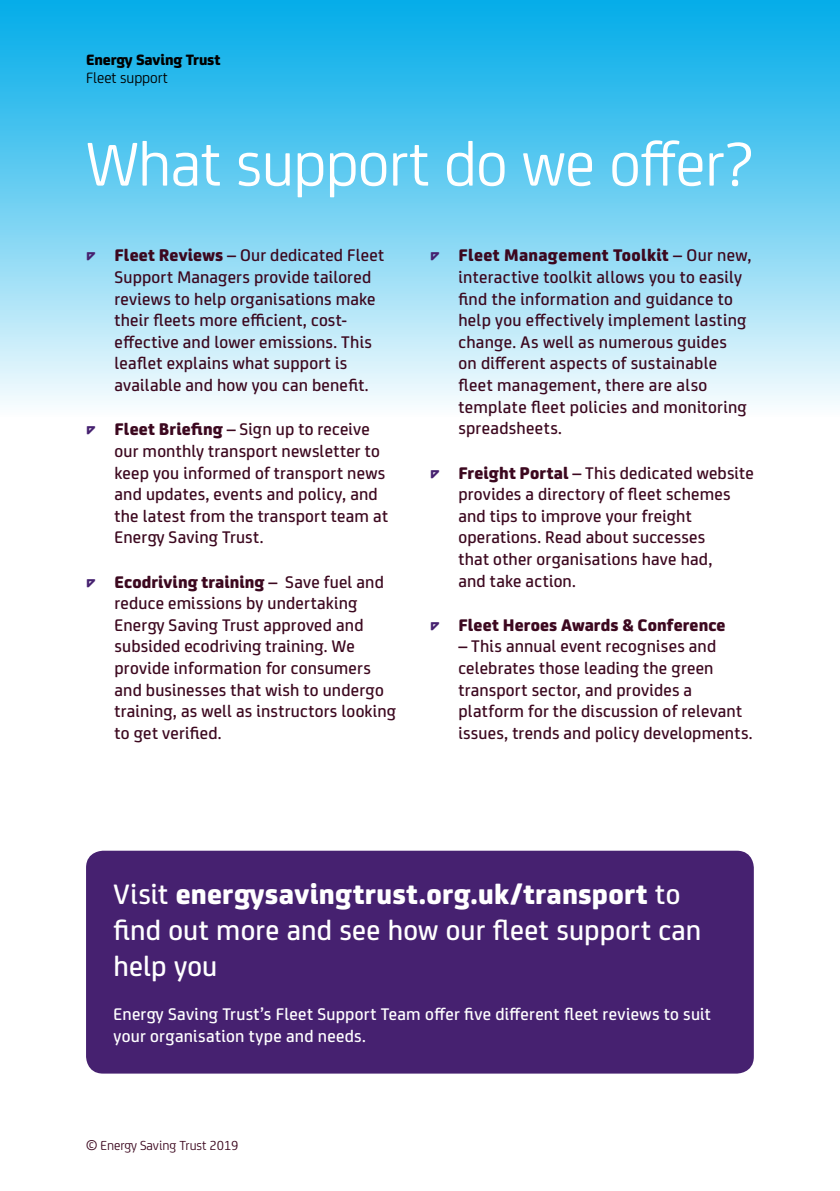
<style>
.page{position:relative;width:840px;height:1191px;background:#fff}
.page>*{position:absolute;margin:0;border:0;box-sizing:border-box;transform-origin:0 0}
.t1{font:66px "Energy Saving Sans";letter-spacing:-.01em;color:#fff}
.t2{font:500 30px/36px "Energy Saving Sans";letter-spacing:.005em;color:#fff}
.t3{font:500 18px/21.6px "Energy Saving Sans";letter-spacing:.01em;color:#3c081f}
.t4{font:500 18px/21.6px "Energy Saving Sans";letter-spacing:.015em;color:#fff}
.t5{font:700 18px "Energy Saving Sans";letter-spacing:.005em;color:#3c081f}
.t6{font:700 16px "Energy Saving Sans";letter-spacing:-.005em;color:#000}
.t7{font:16px "Energy Saving Sans";letter-spacing:-.005em;color:#000}
.t8{font:14px "Energy Saving Sans";letter-spacing:-.005em;color:#3c081f}
.s1{font-weight:700;color:#462170}
.s2{font-weight:700}
.s3{color:#462170}
</style>
<div class="page">
<div style="left:0;top:0;width:839px;height:416px;background:linear-gradient(to bottom,#00aae8,#f5fbfe)"></div>
<div style="left:86px;top:850px;width:667px;height:223px;background:#462170;border-radius:17px"></div>
<p class="t6" style="left:86px;top:47px;width:136px">Energy Saving Trust</p>
<p class="t7" style="left:86px;top:67px;width:83px">Fleet support</p>
<h1 class="t1" style="left:86px;top:117px;width:668px">What support do we offer?</h1>
<p class="t3" style="left:114px;top:243px;width:271px;text-indent:-28px"><span class="s1">•</span> <span class="s2">Fleet Reviews</span> – Our dedicated Fleet Support Managers provide tailored reviews to help organisations make their fleets more efficient, cost&shy;effective and lower emissions. This leaflet explains what support is available and how you can benefit.</p>
<p class="t3" style="left:114px;top:417px;width:275px;text-indent:-28px"><span class="s1">•</span> <span class="s2">Fleet Briefing</span> – Sign up to receive our monthly transport newsletter to keep you informed of transport news and updates, events and policy, and the latest from the transport team at Energy Saving Trust.</p>
<p class="t3" style="left:114px;top:570px;width:283px;text-indent:-28px"><span class="s1">•</span> <span class="s2">Ecodriving training</span> – Save fuel and reduce emissions by undertaking Energy Saving Trust approved and subsided ecodriving training. We provide information for consumers and businesses that wish to undergo training, as well as instructors looking to get verified.</p>
<p class="t3" style="left:458px;top:243px;width:294px;text-indent:-28px"><span class="s1">•</span> <span class="s2">Fleet Management Toolkit</span> – Our new, interactive toolkit allows you to easily find the information and guidance to help you effectively implement lasting change. As well as numerous guides<br>on different aspects of sustainable fleet management, there are also template fleet policies and monitoring spreadsheets.</p>
<p class="t3" style="left:458px;top:460px;width:297px;text-indent:-28px"><span class="s1">•</span> <span class="s2">Freight Portal</span> – This dedicated website provides a directory of fleet schemes and tips to improve your freight operations. Read about successes<br>that other organisations have had,<br>and take action.</p>
<p class="t5" style="left:430px;top:611px;width:297px"><span class="s3">•</span> Fleet Heroes Awards &amp; Conference</p>
<p class="t3" style="left:458px;top:634px;width:295px">– This annual event recognises and celebrates those leading the green transport sector, and provides a platform for the discussion of relevant issues, trends and policy developments.</p>
<h2 class="t2" style="left:113px;top:874px;width:589px">Visit <span class="s2">energysavingtrust.org.uk/transport</span> to find out more and see how our fleet support can help you</h2>
<p class="t4" style="left:113px;top:1002px;width:598px">Energy Saving Trust’s Fleet Support Team offer five different fleet reviews to suit your organisation type and needs.</p>
<p class="t8" style="left:86px;top:1135px;width:154px">© Energy Saving Trust 2019</p>
</div>
